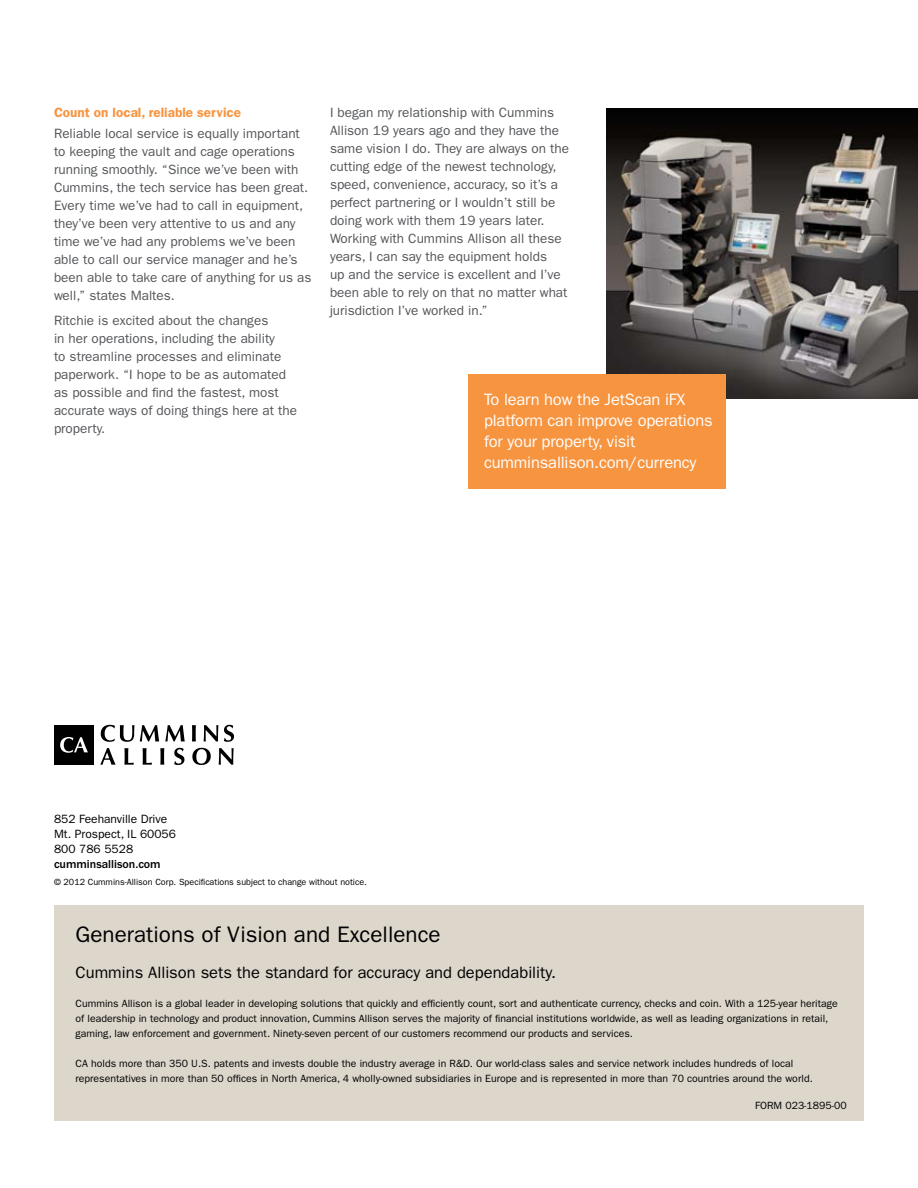
<style>
.page{position:relative;width:918px;height:1188px;background:#fff}
.page>*{position:absolute;margin:0;border:0;box-sizing:border-box;transform-origin:0 0}
.t1{font:22.5px "ITC Franklin Gothic Std";color:#000}
.t2{font:16.5px/21px "ITC Franklin Gothic Std";letter-spacing:-.01em;color:#fff}
.t3{font:16.5px "ITC Franklin Gothic Std";color:#000}
.t4{font:13.5px/18px "ITC Franklin Gothic Std";color:#545559}
.t5{font:600 13.5px "ITC Franklin Gothic Std";color:#f79440}
.t6{font:12px/15px "ITC Franklin Gothic Std";color:#000}
.t7{font:500 12px "ITC Franklin Gothic Std";color:#000}
.t8{font:10.5px/15px "ITC Franklin Gothic Std";color:#000}
.t9{font:9px "ITC Franklin Gothic Std";color:#000}
</style>
<div class="page">
<img style="left:606px;top:108px;width:312px;height:291px">
<div style="left:54px;top:905px;width:810px;height:215px;background:#dcd6cb"></div>
<svg style="left:101px;top:725px;width:33px;height:17px"></svg>
<svg style="left:140px;top:725px;width:19px;height:16px"></svg>
<svg style="left:165px;top:725px;width:20px;height:16px"></svg>
<svg style="left:192px;top:725px;width:4px;height:16px"></svg>
<svg style="left:204px;top:725px;width:14px;height:16px"></svg>
<svg style="left:224px;top:725px;width:10px;height:17px"></svg>
<svg style="left:100px;top:748px;width:16px;height:17px"></svg>
<svg style="left:124px;top:748px;width:10px;height:17px"></svg>
<svg style="left:143px;top:748px;width:9px;height:17px"></svg>
<svg style="left:160px;top:748px;width:4px;height:17px"></svg>
<svg style="left:174px;top:748px;width:10px;height:17px"></svg>
<svg style="left:192px;top:748px;width:19px;height:17px"></svg>
<svg style="left:219px;top:748px;width:15px;height:17px"></svg>
<div style="left:54px;top:725px;width:39px;height:40px;background:#000"></div>
<svg style="left:60px;top:737px;width:28px;height:16px"></svg>
<div style="left:468px;top:375px;width:258px;height:114px;background:#f79440"></div>
<p class="t5" style="left:54px;top:105px;width:189px">Count on local, reliable service</p>
<p class="t4" style="left:54px;top:124px;width:259px">Reliable local service is equally important to keeping the vault and cage operations running smoothly. “Since we’ve been with Cummins, the tech service has been great.<br>Every time we’ve had to call in equipment, they’ve been very attentive to us and any time we’ve had any problems we’ve been able to call our service manager and he’s been able to take care of anything for us as well,” states Maltes.</p>
<p class="t4" style="left:54px;top:311px;width:245px">Ritchie is excited about the changes<br>in her operations, including the ability<br>to streamline processes and eliminate paperwork. “I hope to be as automated as possible and find the fastest, most accurate ways of doing things here at the property.</p>
<p class="t4" style="left:330px;top:104px;width:241px">I began my relationship with Cummins Allison 19 years ago and they have the same vision I do. They are always on the cutting edge of the newest technology, speed, convenience, accuracy, so it’s a perfect partnering or I wouldn’t still be doing work with them 19 years later.<br>Working with Cummins Allison all these years, I can say the equipment holds<br>up and the service is excellent and I’ve been able to rely on that no matter what jurisdiction I’ve worked in.”</p>
<p class="t2" style="left:484px;top:389px;width:230px">To learn how the JetScan iFX platform can improve operations for your property, visit cumminsallison.com/currency</p>
<p class="t6" style="left:54px;top:812px;width:124px">852 Feehanville Drive<br>Mt. Prospect, IL 60056<br>800 786 5528</p>
<p class="t7" style="left:54px;top:858px;width:108px">cumminsallison.com</p>
<p class="t9" style="left:54px;top:877px;width:314px">© 2012 Cummins-Allison Corp. Specifications subject to change without notice.</p>
<h1 class="t1" style="left:76px;top:922px;width:367px">Generations of Vision and Excellence</h1>
<p class="t3" style="left:76px;top:963px;width:482px">Cummins Allison sets the standard for accuracy and dependability.</p>
<p class="t8" style="left:76px;top:996px;width:764px">Cummins Allison is a global leader in developing solutions that quickly and efficiently count, sort and authenticate currency, checks and coin. With a 125-year heritage of leadership in technology and product innovation, Cummins Allison serves the majority of financial institutions worldwide, as well as leading organizations in retail, gaming, law enforcement and government. Ninety-seven percent of our customers recommend our products and services.</p>
<p class="t8" style="left:76px;top:1056px;width:739px">CA holds more than 350 U.S. patents and invests double the industry average in R&amp;D. Our world-class sales and service network includes hundreds of local representatives in more than 50 offices in North America, 4 wholly-owned subsidiaries in Europe and is represented in more than 70 countries around the world.</p>
<p class="t8" style="left:755px;top:1098px;width:13px">Form</p>
<p class="t8" style="left:785px;top:1098px;width:63px">023-1895-00</p>
</div>
